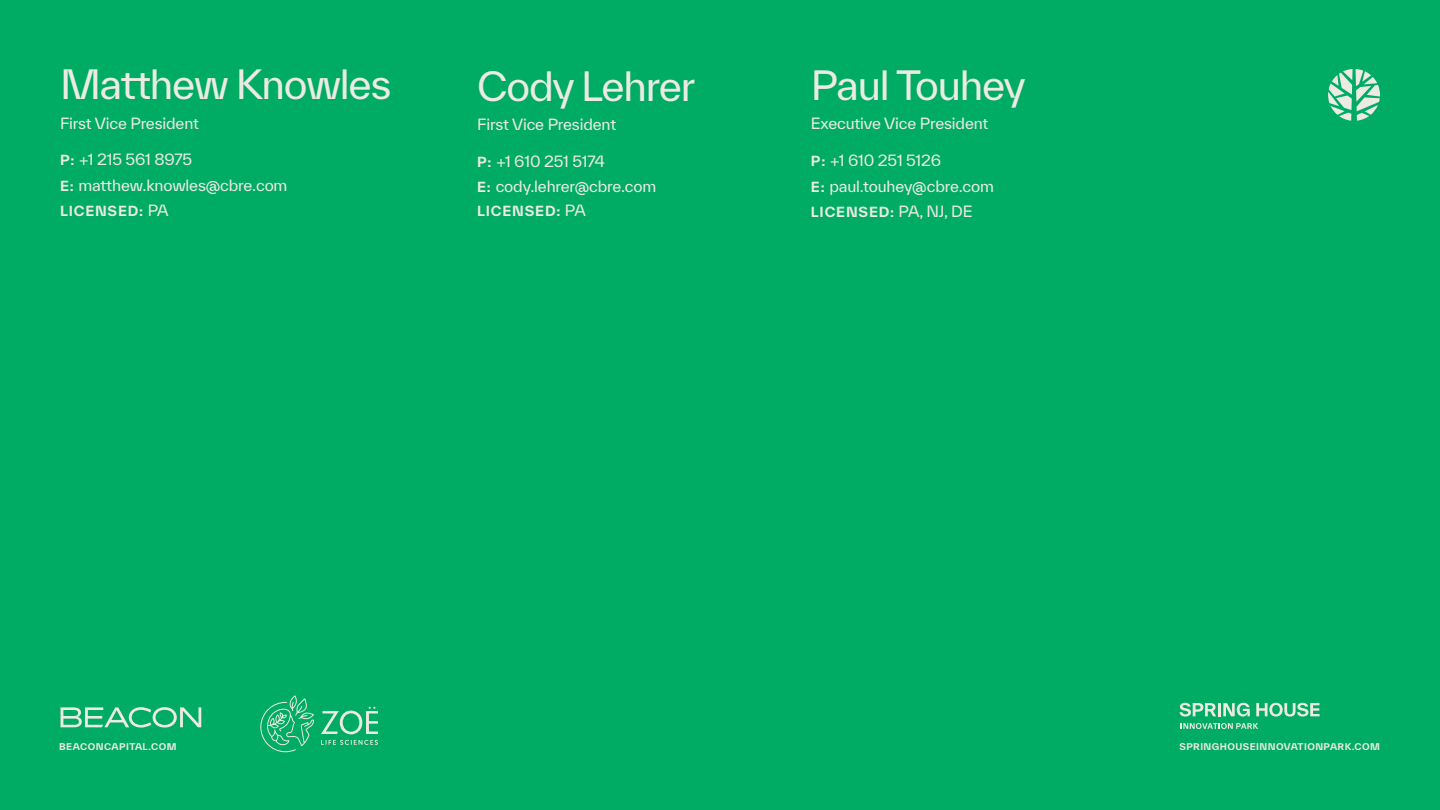
<style>
.page{position:relative;width:1440px;height:810px;background:#00ab63}
.page>*{position:absolute;margin:0;border:0;box-sizing:border-box;transform-origin:0 0}
.t1{font:39px "TWK Everett";letter-spacing:-.03em;color:#ebebe3}
.t2{font:15px/25.5px "TWK Everett";letter-spacing:-.01em;color:#ebebe3}
.t3{font:700 13.5px "TWK Everett";letter-spacing:.06em;color:#ebebe3}
.t4{font:700 9px "TWK Everett";letter-spacing:.05em;color:#ebebe3}
.s1{font-weight:700;font-size:13.5px}
.s2{font-weight:400;font-size:15px}
</style>
<div class="page">
<svg style="left:61px;top:707px;width:140px;height:21px"></svg>
<svg style="left:321px;top:707px;width:57px;height:27px"></svg>
<svg style="left:321px;top:740px;width:57px;height:5px"></svg>
<svg style="left:260px;top:695px;width:54px;height:57px"></svg>
<svg style="left:1180px;top:703px;width:70px;height:14px"></svg>
<svg style="left:1256px;top:703px;width:64px;height:14px"></svg>
<svg style="left:1181px;top:723px;width:77px;height:6px"></svg>
<svg style="left:1328px;top:69px;width:52px;height:52px"></svg>
<h1 class="t1" style="left:60px;top:58px;width:333px">Matthew Knowles</h1>
<p class="t2" style="left:60px;top:110px;width:141px">First Vice President</p>
<p class="t2" style="left:60px;top:147px;width:229px"><span class="s1">P:</span> +1 215 561 8975<br><span class="s1">E:</span> matthew.knowles@cbre.com</p>
<p class="t3" style="left:60px;top:202px;width:110px">LICENSED: <span class="s2">PA</span></p>
<h1 class="t1" style="left:477px;top:59px;width:220px">Cody Lehrer</h1>
<p class="t2" style="left:477px;top:112px;width:141px">First Vice President</p>
<p class="t2" style="left:477px;top:149px;width:181px;line-height:24.8px"><span class="s1">P:</span> +1 610 251 5174<br><span class="s1">E:</span> cody.lehrer@cbre.com</p>
<p class="t3" style="left:477px;top:202px;width:110px">LICENSED: <span class="s2">PA</span></p>
<h1 class="t1" style="left:811px;top:58px;width:216px">Paul Touhey</h1>
<p class="t2" style="left:811px;top:111px;width:179px">Executive Vice President</p>
<p class="t2" style="left:811px;top:148px;width:185px"><span class="s1">P:</span> +1 610 251 5126<br><span class="s1">E:</span> paul.touhey@cbre.com</p>
<p class="t3" style="left:811px;top:202px;width:163px">LICENSED: <span class="s2">PA, NJ, DE</span></p>
<p class="t4" style="left:59px;top:740px;width:119px">BEACONCAPITAL.COM</p>
<p class="t4" style="left:1180px;top:740px;width:202px">SPRINGHOUSEINNOVATIONPARK.COM</p>
</div>
